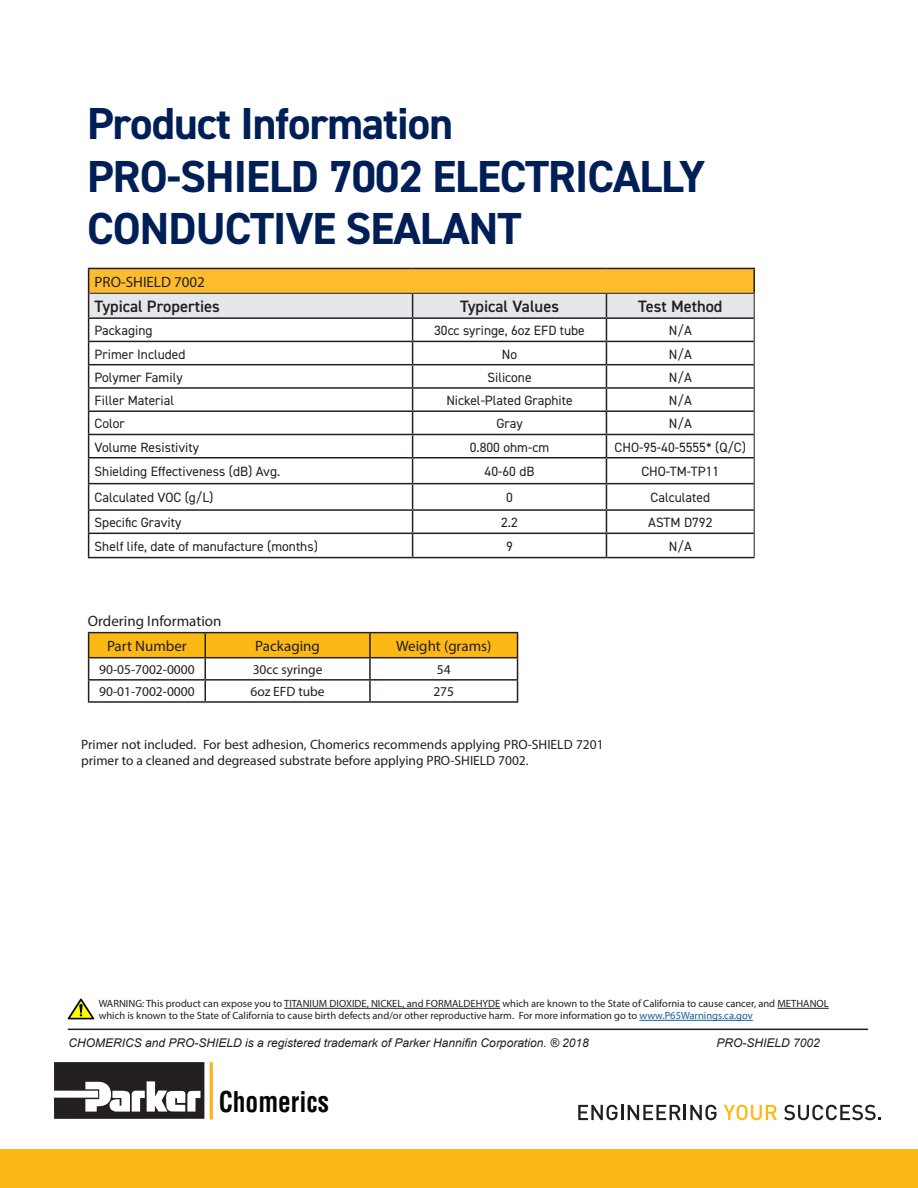
<style>
.page{position:relative;width:918px;height:1188px;background:#fff}
.page>*{position:absolute;margin:0;border:0;box-sizing:border-box;transform-origin:0 0}
.t1{font:700 45px/52.5px "DIN2014";letter-spacing:-.02em;color:#001f56}
.t2{font:700 condensed 27.9px "Helvetica";color:#040503;scale:.91 1}
.CELL-CENTERED{font:600 16.5px "DIN2014";color:#231f20}
.t3{font:15px "Myriad Pro";color:#231f20}
.CELL{font:13.5px "DIN2014";color:#231f20}
.t4{font:13.5px/16.2px "Myriad Pro";color:#231f20}
.CELL-CENTERED-2{font:13.5px "DIN2014";color:#231f20}
.t5{font:13.5px "Myriad Pro";color:#211d1e}
.TM{font:italic 12px "Arial";color:#231f20}
.t6{font:10.5px/12px "Myriad Pro";color:#231f20}
.s1{color:#175d9e}
</style>
<div class="page">
<div style="left:0;top:1150px;width:918px;height:38px;background:#fcb814"></div>
<svg style="left:578px;top:1105px;width:139px;height:15px"></svg>
<svg style="left:724px;top:1105px;width:53px;height:15px"></svg>
<svg style="left:784px;top:1105px;width:97px;height:15px"></svg>
<svg style="left:54px;top:1062px;width:150px;height:57px"></svg>
<hr style="left:210px;top:1062px;width:3px;height:57px;background:#fbb826">
<hr style="left:68px;top:1029px;width:800px;height:1px;background:#231f20">
<hr style="left:284px;top:1008px;width:216px;height:1px;background:#231f20">
<hr style="left:777px;top:1008px;width:52px;height:1px;background:#231f20">
<hr style="left:639px;top:1020px;width:114px;height:1px;background:#175d9e">
<img style="left:68px;top:998px;width:26px;height:21px">
<hr style="left:88px;top:268px;width:325px;height:1px;background:#231f20">
<hr style="left:413px;top:268px;width:193px;height:1px;background:#231f20">
<hr style="left:606px;top:268px;width:149px;height:1px;background:#231f20">
<hr style="left:88px;top:557px;width:325px;height:1px;background:#231f20">
<hr style="left:413px;top:557px;width:193px;height:1px;background:#231f20">
<hr style="left:606px;top:557px;width:149px;height:1px;background:#231f20">
<svg style="left:88px;top:269px;width:667px;height:288px"></svg>
<hr style="left:88px;top:632px;width:117px;height:1px;background:#231f20">
<hr style="left:205px;top:632px;width:165px;height:1px;background:#231f20">
<hr style="left:370px;top:632px;width:148px;height:1px;background:#231f20">
<hr style="left:88px;top:701px;width:117px;height:2px;background:#231f20">
<hr style="left:205px;top:701px;width:165px;height:2px;background:#231f20">
<hr style="left:370px;top:701px;width:148px;height:2px;background:#231f20">
<svg style="left:88px;top:633px;width:430px;height:68px"></svg>
<hr style="left:369px;top:633px;width:2px;height:24px;background:#231f20">
<hr style="left:205px;top:657px;width:165px;height:1px;background:#231f20">
<p class="t1" style="left:87px;top:97px;width:620px">Product Information<br>PRO-SHIELD 7002 ELECTRICALLY<br>CONDUCTIVE SEALANT</p>
<p class="t3" style="left:95px;top:272px;width:112px">PRO-SHIELD 7002</p>
<p class="CELL-CENTERED" style="left:95px;top:296px;width:127px">Typical Properties</p>
<p class="CELL-CENTERED" style="left:460px;top:296px;width:101px">Typical Values</p>
<p class="CELL-CENTERED" style="left:638px;top:296px;width:86px">Test Method</p>
<p class="CELL" style="left:95px;top:322px;width:59px">Packaging</p>
<p class="CELL-CENTERED-2" style="left:434px;top:322px;width:152px">30cc syringe, 6oz EFD tube</p>
<p class="CELL-CENTERED-2" style="left:669px;top:322px;width:24px">N/A</p>
<p class="CELL" style="left:95px;top:346px;width:92px">Primer Included</p>
<p class="CELL-CENTERED-2" style="left:502px;top:346px;width:17px">No</p>
<p class="CELL-CENTERED-2" style="left:669px;top:346px;width:24px">N/A</p>
<p class="CELL" style="left:95px;top:369px;width:90px">Polymer Family</p>
<p class="CELL-CENTERED-2" style="left:487px;top:369px;width:46px">Silicone</p>
<p class="CELL-CENTERED-2" style="left:669px;top:369px;width:24px">N/A</p>
<p class="CELL" style="left:95px;top:392px;width:81px">Filler Material</p>
<p class="CELL-CENTERED-2" style="left:446px;top:392px;width:128px">Nickel-Plated Graphite</p>
<p class="CELL-CENTERED-2" style="left:669px;top:392px;width:24px">N/A</p>
<p class="CELL" style="left:95px;top:415px;width:32px">Color</p>
<p class="CELL-CENTERED-2" style="left:496px;top:415px;width:28px">Gray</p>
<p class="CELL-CENTERED-2" style="left:669px;top:415px;width:24px">N/A</p>
<p class="CELL" style="left:95px;top:439px;width:106px">Volume Resistivity</p>
<p class="CELL-CENTERED-2" style="left:470px;top:439px;width:81px">0.800 ohm-cm</p>
<p class="CELL-CENTERED-2" style="left:615px;top:439px;width:133px">CHO-95-40-5555* (Q/C)</p>
<p class="CELL" style="left:95px;top:463px;width:187px">Shielding Effectiveness (dB) Avg.</p>
<p class="CELL-CENTERED-2" style="left:485px;top:463px;width:51px">40-60 dB</p>
<p class="CELL-CENTERED-2" style="left:641px;top:463px;width:79px">CHO-TM-TP11</p>
<p class="CELL" style="left:95px;top:489px;width:120px">Calculated VOC (g/L)</p>
<p class="CELL-CENTERED-2" style="left:506px;top:489px;width:8px">0</p>
<p class="CELL-CENTERED-2" style="left:651px;top:489px;width:61px">Calculated</p>
<p class="CELL" style="left:95px;top:514px;width:88px">Specific Gravity</p>
<p class="CELL-CENTERED-2" style="left:501px;top:514px;width:18px">2.2</p>
<p class="CELL-CENTERED-2" style="left:648px;top:514px;width:66px">ASTM D792</p>
<p class="CELL" style="left:95px;top:538px;width:225px">Shelf life, date of manufacture (months)</p>
<p class="CELL-CENTERED-2" style="left:506px;top:538px;width:8px">9</p>
<p class="CELL-CENTERED-2" style="left:669px;top:538px;width:24px">N/A</p>
<p class="t3" style="left:88px;top:612px;width:135px">Ordering Information</p>
<p class="t3" style="left:107px;top:637px;width:81px">Part Number</p>
<p class="t3" style="left:255px;top:637px;width:66px">Packaging</p>
<p class="t3" style="left:396px;top:637px;width:97px">Weight (grams)</p>
<p class="t5" style="left:99px;top:661px;width:97px">90-05-7002-0000</p>
<p class="t4" style="left:253px;top:661px;width:71px">30cc syringe</p>
<p class="t5" style="left:437px;top:661px;width:15px">54</p>
<p class="t5" style="left:99px;top:683px;width:97px">90-01-7002-0000</p>
<p class="t4" style="left:250px;top:683px;width:76px">6oz EFD tube</p>
<p class="t5" style="left:433px;top:683px;width:22px">275</p>
<p class="t4" style="left:81px;top:736px;width:524px">Primer not included. For best adhesion, Chomerics recommends applying PRO-SHIELD 7201 primer to a cleaned and degreased substrate before applying PRO-SHIELD 7002.</p>
<p class="t6" style="left:99px;top:998px;width:732px">WARNING: This product can expose you to TITANIUM DIOXIDE, NICKEL, and FORMALDEHYDE which are known to the State of California to cause cancer, and METHANOL which is known to the State of California to cause birth defects and/or other reproductive harm. For more information go to <span class="s1">www.P65Warnings.ca.gov</span></p>
<p class="TM" style="left:69px;top:1035px;width:522px">CHOMERICS and PRO-SHIELD is a registered trademark of Parker Hannifin Corporation. ® 2018</p>
<p class="TM" style="left:717px;top:1035px;width:105px">PRO-SHIELD 7002</p>
<p class="t2" style="left:219px;top:1085px;width:123px">Chomerics</p>
</div>
